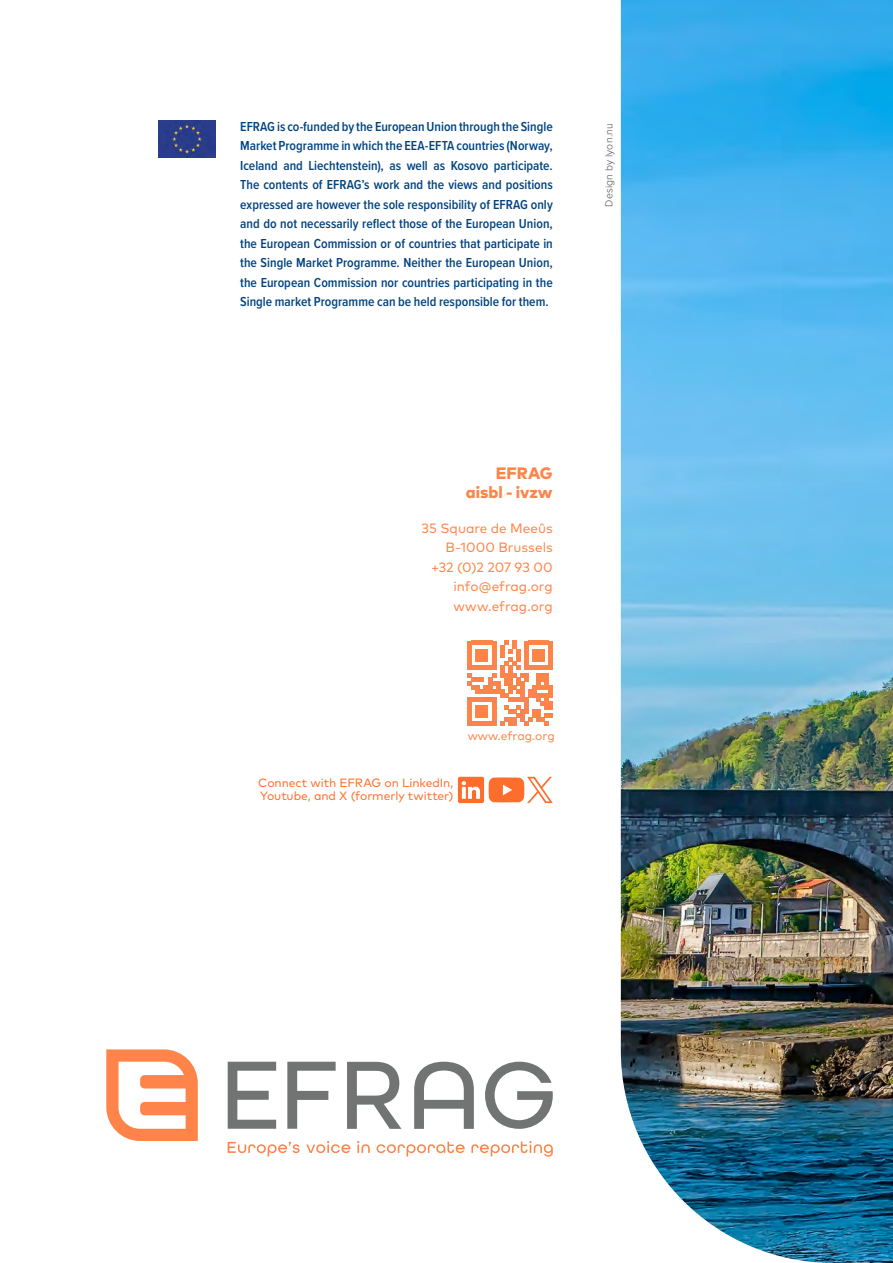
<style>
.page{position:relative;width:893px;height:1263px;background:#fff}
.page>*{position:absolute;margin:0;border:0;box-sizing:border-box;transform-origin:0 0}
.t1{font:800 16.5px/19.5px "Mark OT";letter-spacing:-.005em;color:#ff8449;text-align:right}
.t2{font:600 13.5px/19.5px "Proxima Nova Cond";color:#004380;text-align:justify}
.t3{font:13.5px/19.5px "Mark OT";color:#ff8449;text-align:right}
.t4{font:12px/13px "Mark OT";letter-spacing:-.005em;color:#ff6d2c}
.t5{font:12px "Mark OT";letter-spacing:-.005em;color:#ff8449}
.t6{font:300 10.5px "Proxima Nova";letter-spacing:.02em;color:#4a4a49}
</style>
<div class="page">
<img style="left:159px;top:120px;width:56px;height:38px">
<img style="left:621px;top:0;width:272px;height:1263px">
<svg style="left:468px;top:641px;width:85px;height:85px"></svg>
<svg style="left:228px;top:1062px;width:48px;height:67px"></svg>
<svg style="left:287px;top:1062px;width:49px;height:67px"></svg>
<svg style="left:347px;top:1062px;width:54px;height:67px"></svg>
<svg style="left:414px;top:1062px;width:60px;height:67px"></svg>
<svg style="left:485px;top:1062px;width:68px;height:67px"></svg>
<svg style="left:106px;top:1049px;width:92px;height:92px"></svg>
<svg style="left:228px;top:1141px;width:72px;height:15px"></svg>
<svg style="left:306px;top:1141px;width:44px;height:12px"></svg>
<svg style="left:357px;top:1141px;width:13px;height:12px"></svg>
<svg style="left:377px;top:1141px;width:88px;height:15px"></svg>
<svg style="left:471px;top:1141px;width:82px;height:16px"></svg>
<div style="left:458px;top:777px;width:26px;height:26px;background:#ff6d2c;border-radius:2px"></div>
<svg style="left:462px;top:781px;width:18px;height:18px"></svg>
<svg style="left:489px;top:777px;width:64px;height:26px"></svg>
<p class="t2" style="left:240px;top:116px;width:314px">EFRAG is co-funded by the European Union through the Single Market Programme in which the EEA-EFTA countries (Norway, Iceland and Liechtenstein), as well as Kosovo participate.<br>The contents of EFRAG’s work and the views and positions expressed are however the sole responsibility of EFRAG only and do not necessarily reflect those of the European Union, the European Commission or of countries that participate in the Single Market Programme. Neither the European Union, the European Commission nor countries participating in the Single market Programme can be held responsible for them.</p>
<p class="t6" style="left:601px;top:207px;width:85px;rotate:-90deg">Design by lyon.nu</p>
<p class="t1" style="left:466px;top:463px;width:88px">EFRAG aisbl - ivzw</p>
<p class="t3" style="left:422px;top:518px;width:133px">35 Square de Meeûs<br>B-1000 Brussels +32 (0)2 207 93 00 info@efrag.org www.efrag.org</p>
<p class="t4" style="left:258px;top:776px;width:197px">Connect with EFRAG on LinkedIn,<br>Youtube, and X (formerly twitter)</p>
<p class="t5" style="left:468px;top:728px;width:89px">www.efrag.org</p>
</div>
